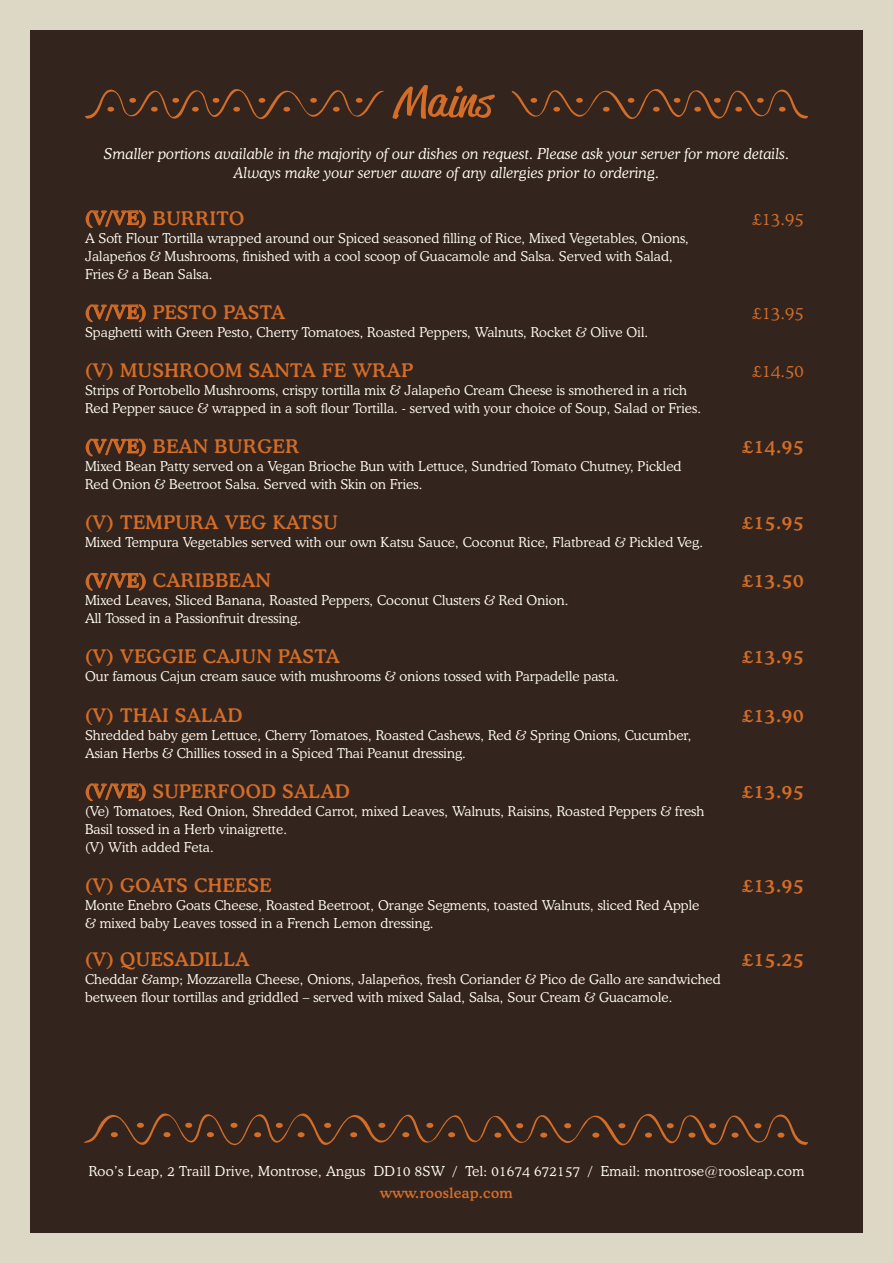
<style>
.page{position:relative;width:893px;height:1263px;background:#34241e}
.page>*{position:absolute;margin:0;border:0;box-sizing:border-box;transform-origin:0 0}
.t1{font:40.5px "Reklame Script Regular DEMO";color:#d36d28;scale:1.33 1}
.t2{font:500 18.75px "Cooper BT";letter-spacing:.03em;color:#d36d28}
.t3{font:300 17.25px "Cooper BT";color:#d36d28}
.t4{font:italic 300 15px/19.5px "Cooper BT";letter-spacing:.01em;color:#fffdf0;text-align:center}
.t5{font:500 14.25px "Cooper BT";letter-spacing:.025em;color:#d36d28}
.t6{font:300 13.65px "Cooper BT";letter-spacing:.025em;color:#fffdf0}
.t7{font:300 13.5px/18px "Cooper BT";letter-spacing:.01em;color:#fffdf0}
</style>
<div class="page">
<div style="left:0;top:0;width:30px;height:1263px;background:#ddd8c6"></div>
<div style="left:0;top:0;width:893px;height:30px;background:#ddd8c6"></div>
<div style="left:863px;top:0;width:30px;height:1263px;background:#ddd8c6"></div>
<div style="left:0;top:1233px;width:893px;height:30px;background:#ddd8c6"></div>
<svg style="left:85px;top:89px;width:299px;height:30px"></svg>
<svg style="left:511px;top:89px;width:297px;height:30px"></svg>
<svg style="left:84px;top:1113px;width:724px;height:32px"></svg>
<div style="left:230px;top:1123px;width:8px;height:5px;background:#d36d28;border-radius:50%"></div>
<svg style="left:86px;top:210px;width:60px;height:18px"></svg>
<svg style="left:86px;top:304px;width:60px;height:19px"></svg>
<svg style="left:86px;top:438px;width:60px;height:19px"></svg>
<svg style="left:86px;top:572px;width:60px;height:19px"></svg>
<svg style="left:86px;top:783px;width:60px;height:18px"></svg>
<p class="t1" style="left:393px;top:85px;width:75px">Mains</p>
<p class="t4" style="left:104px;top:143px;width:687px">Smaller portions available in the majority of our dishes on request. Please ask your server for more details.<br>Always make your server aware of any allergies prior to ordering.</p>
<p class="t2" style="left:85px;top:206px;width:161px">(V/VE) BURRITO</p>
<p class="t3" style="left:753px;top:208px;width:52px">£13.95</p>
<p class="t7" style="left:85px;top:229px;width:605px">A Soft Flour Tortilla wrapped around our Spiced seasoned filling of Rice, Mixed Vegetables, Onions,<br>Jalapeños &amp; Mushrooms, finished with a cool scoop of Guacamole and Salsa. Served with Salad,<br>Fries &amp; a Bean Salsa.</p>
<p class="t2" style="left:85px;top:300px;width:202px">(V/VE) PESTO PASTA</p>
<p class="t3" style="left:753px;top:302px;width:52px">£13.95</p>
<p class="t7" style="left:85px;top:323px;width:565px">Spaghetti with Green Pesto, Cherry Tomatoes, Roasted Peppers, Walnuts, Rocket &amp; Olive Oil.</p>
<p class="t2" style="left:85px;top:359px;width:329px">(V) MUSHROOM SANTA FE WRAP</p>
<p class="t3" style="left:753px;top:360px;width:52px">£14.50</p>
<p class="t7" style="left:85px;top:381px;width:618px">Strips of Portobello Mushrooms, crispy tortilla mix &amp; Jalapeño Cream Cheese is smothered in a rich<br>Red Pepper sauce &amp; wrapped in a soft flour Tortilla. - served with your choice of Soup, Salad or Fries.</p>
<p class="t2" style="left:85px;top:435px;width:215px">(V/VE) BEAN BURGER</p>
<p class="t2" style="left:742px;top:435px;width:63px">£14.95</p>
<p class="t7" style="left:85px;top:457px;width:598px">Mixed Bean Patty served on a Vegan Brioche Bun with Lettuce, Sundried Tomato Chutney, Pickled<br>Red Onion &amp; Beetroot Salsa. Served with Skin on Fries.</p>
<p class="t2" style="left:85px;top:511px;width:254px">(V) TEMPURA VEG KATSU</p>
<p class="t2" style="left:742px;top:511px;width:63px">£15.95</p>
<p class="t7" style="left:85px;top:533px;width:619px">Mixed Tempura Vegetables served with our own Katsu Sauce, Coconut Rice, Flatbread &amp; Pickled Veg.</p>
<p class="t2" style="left:85px;top:569px;width:187px">(V/VE) CARIBBEAN</p>
<p class="t2" style="left:742px;top:569px;width:63px">£13.50</p>
<p class="t7" style="left:85px;top:591px;width:485px">Mixed Leaves, Sliced Banana, Roasted Peppers, Coconut Clusters &amp; Red Onion.<br>All Tossed in a Passionfruit dressing.</p>
<p class="t2" style="left:85px;top:645px;width:256px">(V) VEGGIE CAJUN PASTA</p>
<p class="t2" style="left:742px;top:645px;width:63px">£13.95</p>
<p class="t7" style="left:85px;top:667px;width:535px">Our famous Cajun cream sauce with mushrooms &amp; onions tossed with Parpadelle pasta.</p>
<p class="t2" style="left:85px;top:703px;width:159px">(V) THAI SALAD</p>
<p class="t2" style="left:742px;top:703px;width:63px">£13.90</p>
<p class="t7" style="left:85px;top:726px;width:608px">Shredded baby gem Lettuce, Cherry Tomatoes, Roasted Cashews, Red &amp; Spring Onions, Cucumber,<br>Asian Herbs &amp; Chillies tossed in a Spiced Thai Peanut dressing.</p>
<p class="t2" style="left:85px;top:779px;width:266px">(V/VE) SUPERFOOD SALAD</p>
<p class="t2" style="left:742px;top:779px;width:63px">£13.95</p>
<p class="t7" style="left:85px;top:802px;width:621px">(Ve) Tomatoes, Red Onion, Shredded Carrot, mixed Leaves, Walnuts, Raisins, Roasted Peppers &amp; fresh<br>Basil tossed in a Herb vinaigrette.<br>(V) With added Feta.</p>
<p class="t2" style="left:85px;top:873px;width:188px">(V) GOATS CHEESE</p>
<p class="t2" style="left:742px;top:873px;width:63px">£13.95</p>
<p class="t7" style="left:85px;top:896px;width:616px">Monte Enebro Goats Cheese, Roasted Beetroot, Orange Segments, toasted Walnuts, sliced Red Apple &amp; mixed baby Leaves tossed in a French Lemon dressing.</p>
<p class="t2" style="left:85px;top:947px;width:166px">(V) QUESADILLA</p>
<p class="t2" style="left:742px;top:947px;width:63px">£15.25</p>
<p class="t7" style="left:85px;top:970px;width:637px">Cheddar &amp;amp; Mozzarella Cheese, Onions, Jalapeños, fresh Coriander &amp; Pico de Gallo are sandwiched between flour tortillas and griddled – served with mixed Salad, Salsa, Sour Cream &amp; Guacamole.</p>
<p class="t6" style="left:89px;top:1162px;width:717px">Roo’s Leap, 2 Traill Drive, Montrose, Angus DD10 8SW / Tel: 01674 672157 / Email: montrose@roosleap.com</p>
<p class="t5" style="left:380px;top:1184px;width:134px">www.roosleap.com</p>
</div>
